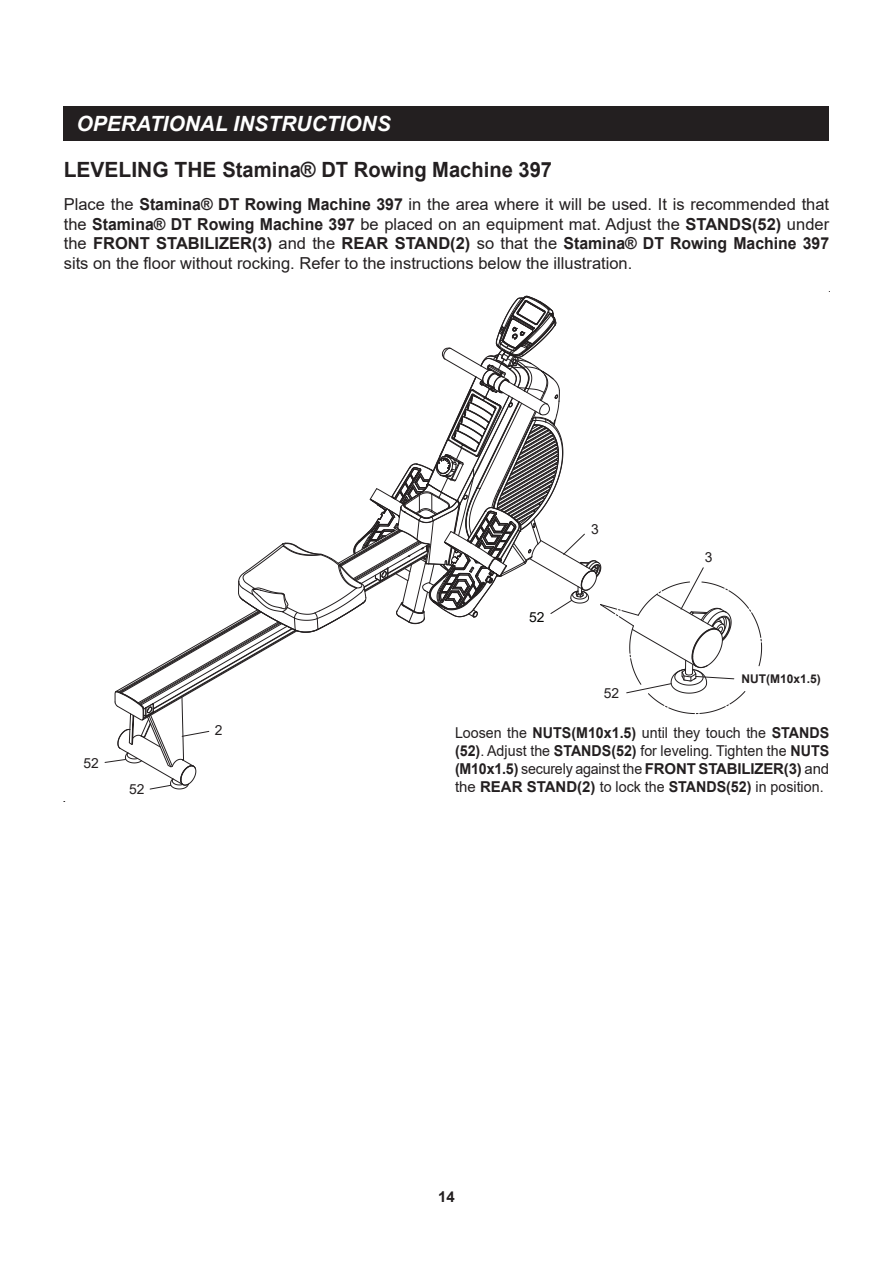
<style>
.page{position:relative;width:893px;height:1263px;background:#fff}
.page>*{position:absolute;margin:0;border:0;box-sizing:border-box;transform-origin:0 0}
.t1{font:700 21px "Arial";color:#231f20}
.t2{font:italic 700 21px "Arial";color:#fff}
.t3{font:16.5px/19.8px "Arial";color:#231f20;text-align:justify}
.t4{font:15px/18px "Arial";color:#231f20;text-align:justify;scale:.95 1}
.t5{font:700 15px "Arial";color:#231f20}
.t6{font:13.8px "Arial";color:#231f20}
.t7{font:13.8px "Arial";color:#040503}
.t8{font:700 12px "Arial";color:#231f20}
.s1{font-weight:700}
</style>
<div class="page">
<div style="left:64px;top:106px;width:765px;height:34px;background:#231f20"></div>
<svg style="left:105px;top:295px;width:657px;height:494px"></svg>
<p class="t2" style="left:77px;top:109px;width:316px">OPERATIONAL INSTRUCTIONS</p>
<p class="t1" style="left:64px;top:155px;width:490px">LEVELING THE Stamina® DT Rowing Machine 397</p>
<p class="t3" style="left:64px;top:194px;width:767px">Place the <span class="s1">Stamina® DT Rowing Machine 397</span> in the area where it will be used. It is recommended that the <span class="s1">Stamina® DT Rowing Machine 397</span> be placed on an equipment mat. Adjust the <span class="s1">STANDS(52)</span> under the <span class="s1">FRONT STABILIZER(3)</span> and the <span class="s1">REAR STAND(2)</span> so that the <span class="s1">Stamina® DT Rowing Machine 397 </span>sits on the floor without rocking. Refer to the instructions below the illustration.</p>
<p class="t6" style="left:84px;top:754px;width:17px">52</p>
<p class="t6" style="left:129px;top:780px;width:17px">52</p>
<p class="t7" style="left:529px;top:608px;width:17px">52</p>
<p class="t6" style="left:591px;top:520px;width:9px">3</p>
<p class="t6" style="left:604px;top:683px;width:17px">52</p>
<p class="t6" style="left:705px;top:547px;width:9px">3</p>
<p class="t8" style="left:742px;top:670px;width:81px">NUT(M10x1.5)</p>
<p class="t6" style="left:215px;top:721px;width:9px">2</p>
<p class="t4" style="left:455px;top:724px;width:395px">Loosen the <span class="s1">NUTS(M10x1.5)</span> until they touch the <span class="s1">STANDS (52)</span>. Adjust the <span class="s1">STANDS(52)</span> for leveling. Tighten the <span class="s1">NUTS (M10x1.5)</span> securely against the <span class="s1">FRONT STABILIZER(3)</span> and the <span class="s1">REAR STAND(2)</span> to lock the <span class="s1">STANDS(52)</span> in position.</p>
<p class="t5" style="left:438px;top:1186px;width:18px">14</p>
</div>
